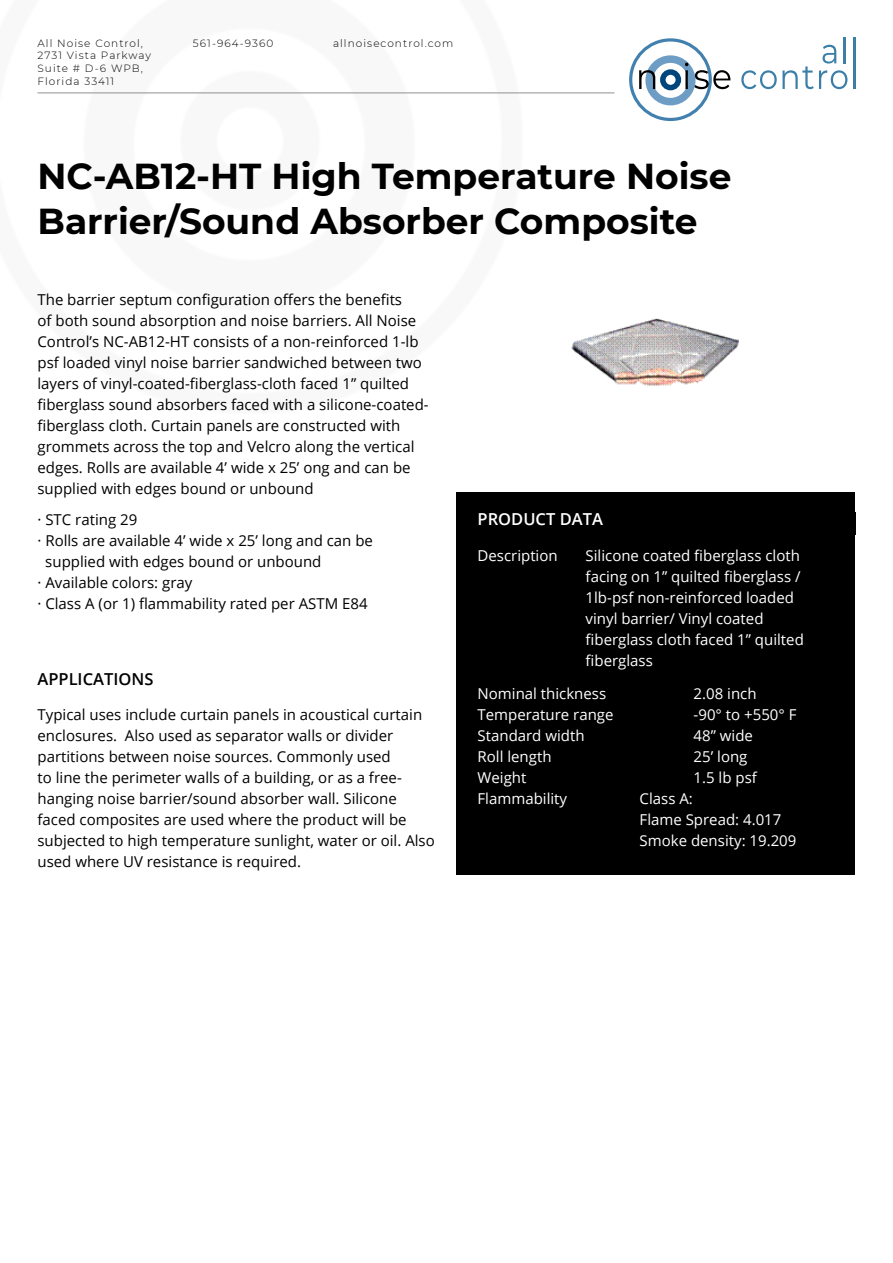
<style>
.page{position:relative;width:893px;height:1263px;background:#fff}
.page>*{position:absolute;margin:0;border:0;box-sizing:border-box;transform-origin:0 0}
.t1{font:700 36px/45px "Montserrat";color:#000}
.t2{font:600 16.5px "Open Sans";color:#000}
.t3{font:600 16.5px "Open Sans";color:#fff}
.t4{font:15px/21px "Open Sans";color:#000}
.t5{font:15px/21px "Open Sans";color:#fff}
.t6{font:300 10.5px/12.6px "Montserrat";letter-spacing:.1em;color:#000}
</style>
<div class="page">
<div style="left:629px;top:38px;width:83px;height:83px;border:3px solid #4281af;border-radius:50%"></div>
<div style="left:645px;top:55px;width:50px;height:50px;border:8px solid #6d9cc4;border-radius:50%"></div>
<div style="left:660px;top:69px;width:21px;height:21px;border:5px solid #00467c;border-radius:50%"></div>
<svg style="left:639px;top:70px;width:16px;height:19px"></svg>
<svg style="left:685px;top:63px;width:3px;height:26px"></svg>
<svg style="left:694px;top:70px;width:36px;height:19px"></svg>
<svg style="left:741px;top:45px;width:106px;height:44px"></svg>
<hr style="left:844px;top:37px;width:2px;height:26px;background:#3b7fa8">
<hr style="left:853px;top:37px;width:2px;height:52px;background:#3b7fa8">
<div style="left:456px;top:493px;width:399px;height:382px;background:#000"></div>
<hr style="left:38px;top:93px;width:576px;height:1px;background:#909090">
<img style="left:571px;top:318px;width:168px;height:68px">
<p class="t6" style="left:38px;top:36px;width:115px">All Noise Control,<br>2731 Vista Parkway<br>Suite # D-6 WPB,<br>Florida 33411</p>
<p class="t6" style="left:193px;top:37px;width:82px">561-964-9360</p>
<p class="t6" style="left:333px;top:37px;width:122px">allnoisecontrol.com</p>
<h1 class="t1" style="left:38px;top:152px;width:695px">NC-AB12-HT High Temperature Noise<br>Barrier/Sound Absorber Composite</h1>
<p class="t4" style="left:38px;top:288px;width:393px">The barrier septum configuration offers the benefits<br>of both sound absorption and noise barriers. All Noise Control’s NC-AB12-HT consists of a non-reinforced 1-lb psf loaded vinyl noise barrier sandwiched between two layers of vinyl-coated-fiberglass-cloth faced 1” quilted fiberglass sound absorbers faced with a silicone-coated&shy;fiberglass cloth. Curtain panels are constructed with grommets across the top and Velcro along the vertical edges. Rolls are available 4’ wide x 25’ ong and can be supplied with edges bound or unbound</p>
<p class="t4" style="left:38px;top:509px;width:101px">· STC rating 29</p>
<p class="t4" style="left:38px;top:530px;width:337px">· Rolls are available 4’ wide x 25’ long and can be</p>
<p class="t4" style="left:45px;top:551px;width:278px">supplied with edges bound or unbound</p>
<p class="t4" style="left:38px;top:572px;width:156px">· Available colors: gray</p>
<p class="t4" style="left:38px;top:593px;width:332px">· Class A (or 1) flammability rated per ASTM E84</p>
<p class="t2" style="left:38px;top:668px;width:117px">APPLICATIONS</p>
<p class="t4" style="left:38px;top:703px;width:399px">Typical uses include curtain panels in acoustical curtain enclosures. Also used as separator walls or divider partitions between noise sources. Commonly used<br>to line the perimeter walls of a building, or as a free&shy;hanging noise barrier/sound absorber wall. Silicone faced composites are used where the product will be subjected to high temperature sunlight, water or oil. Also used where UV resistance is required.</p>
<p class="t3" style="left:478px;top:508px;width:127px">PRODUCT DATA</p>
<p class="t5" style="left:478px;top:545px;width:82px">Description</p>
<p class="t5" style="left:586px;top:545px;width:220px">Silicone coated fiberglass cloth facing on 1” quilted fiberglass /<br>1lb-psf non-reinforced loaded vinyl barrier/ Vinyl coated fiberglass cloth faced 1” quilted fiberglass</p>
<p class="t5" style="left:478px;top:683px;width:130px">Nominal thickness</p>
<p class="t5" style="left:694px;top:683px;width:64px">2.08 inch</p>
<p class="t5" style="left:478px;top:704px;width:137px">Temperature range</p>
<p class="t5" style="left:694px;top:704px;width:104px">-90° to +550° F</p>
<p class="t5" style="left:478px;top:725px;width:108px">Standard width</p>
<p class="t5" style="left:694px;top:725px;width:61px">48” wide</p>
<p class="t5" style="left:478px;top:746px;width:75px">Roll length</p>
<p class="t5" style="left:694px;top:746px;width:55px">25’ long</p>
<p class="t5" style="left:478px;top:767px;width:50px">Weight</p>
<p class="t5" style="left:694px;top:767px;width:65px">1.5 lb psf</p>
<p class="t5" style="left:478px;top:788px;width:91px">Flammability</p>
<p class="t5" style="left:640px;top:788px;width:158px">Class A:<br>Flame Spread: 4.017<br>Smoke density: 19.209</p>
</div>
